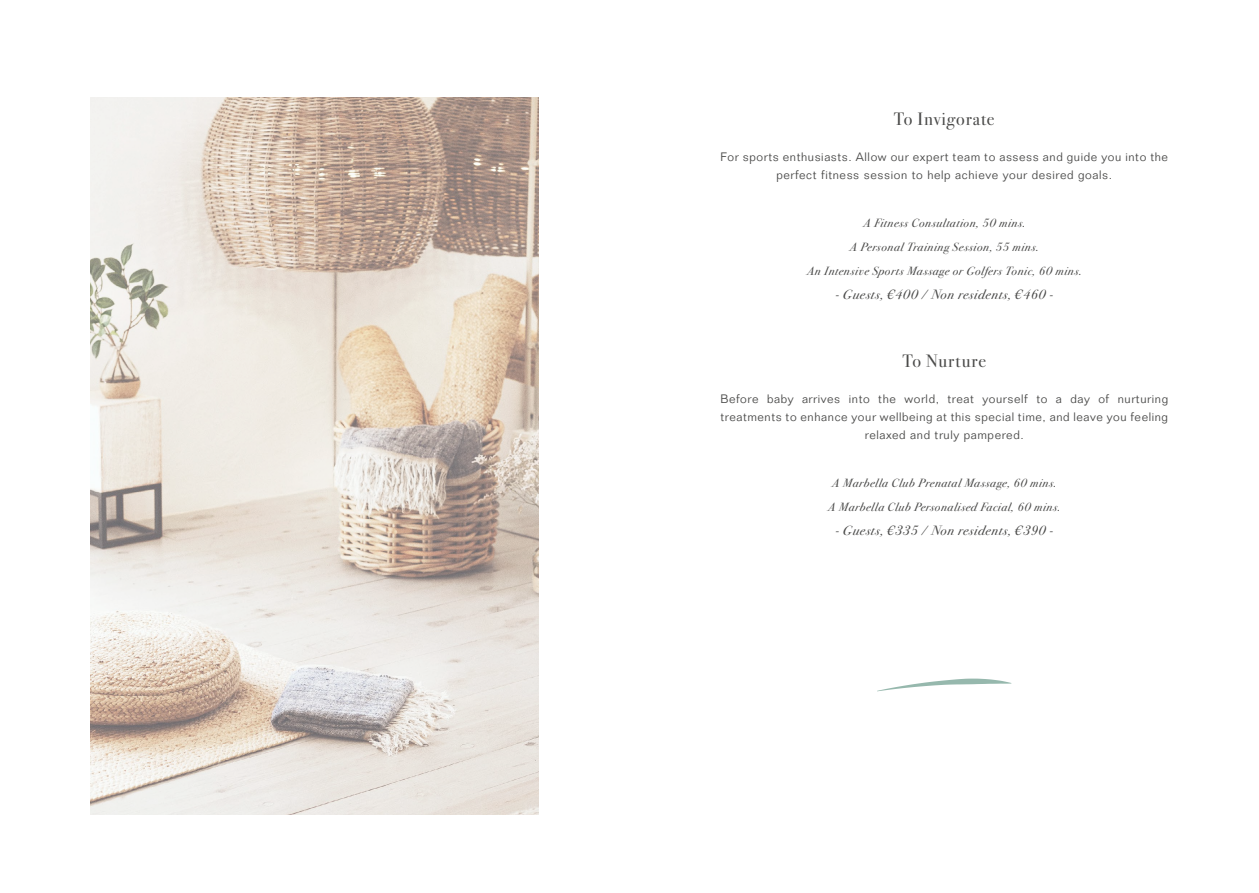
<style>
.page{position:relative;width:1259px;height:893px;background:#fff}
.page>*{position:absolute;margin:0;border:0;box-sizing:border-box;transform-origin:0 0}
.t1{font:18px "Bodoni Sev ITC";letter-spacing:.05em;color:#4a4a49}
.t2{font:italic 13.5px "Bodoni Sev ITC";letter-spacing:.05em;color:#4a4a49}
.t3{font:300 12px/18px "Folio";letter-spacing:.05em;color:#4a4a49;text-align:center}
.t4{font:italic 12px/24px "Bodoni Sev ITC";letter-spacing:.05em;color:#4a4a49;text-align:center}
</style>
<div class="page">
<img style="left:91px;top:98px;width:447px;height:716px">
<svg style="left:877px;top:679px;width:134px;height:12px"></svg>
<h1 class="t1" style="left:893px;top:109px;width:102px">To Invigorate</h1>
<p class="t3" style="left:720px;top:148px;width:449px">For sports enthusiasts. Allow our expert team to assess and guide you into the perfect fitness session to help achieve your desired goals.</p>
<p class="t4" style="left:806px;top:211px;width:277px">A Fitness Consultation, 50 mins.<br>A Personal Training Session, 55 mins.<br>An Intensive Sports Massage or Golfers Tonic, 60 mins.</p>
<p class="t2" style="left:835px;top:287px;width:219px">- Guests, ¤400 / Non residents, ¤460 -</p>
<h1 class="t1" style="left:902px;top:350px;width:85px">To Nurture</h1>
<p class="t3" style="left:720px;top:389px;width:449px">Before baby arrives into the world, treat yourself to a day of nurturing treatments to enhance your wellbeing at this special time, and leave you feeling relaxed and truly pampered.</p>
<p class="t4" style="left:828px;top:471px;width:234px">A Marbella Club Prenatal Massage, 60 mins.<br>A Marbella Club Personalised Facial, 60 mins.</p>
<p class="t2" style="left:835px;top:522px;width:219px">- Guests, ¤335 / Non residents, ¤390 -</p>
</div>
